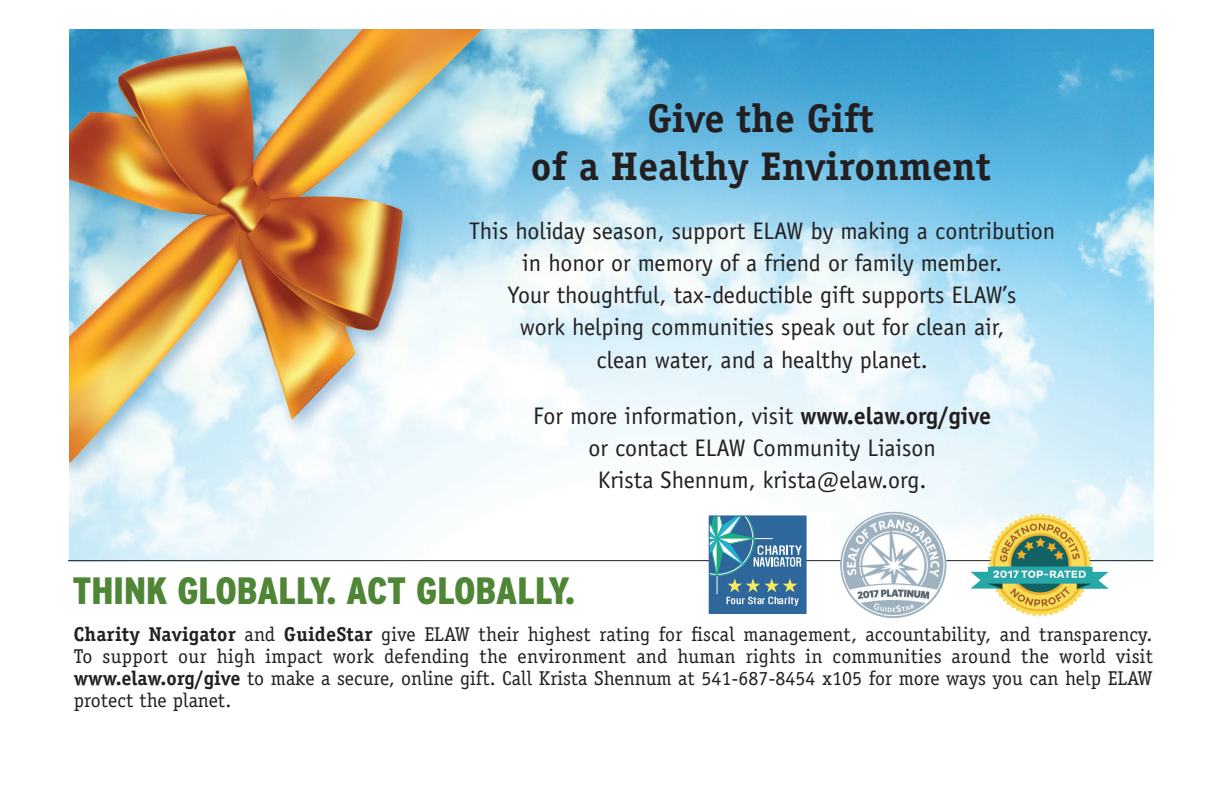
<style>
.page{position:relative;width:1222px;height:798px;background:#fff}
.page>*{position:absolute;margin:0;border:0;box-sizing:border-box;transform-origin:0 0}
.t1{font:700 40px/48px "Officina Serif";color:#231f20;text-align:center}
.t2{font:900 condensed 38px "Interstate";color:#4e8635}
.t3{font:24px/32px "Officina Sans";color:#231f20;text-align:center}
.t4{font:20px/22px "Officina Serif";color:#231f20;text-align:justify}
.s1{font-weight:700}
</style>
<div class="page">
<img style="left:69px;top:30px;width:1085px;height:531px">
<hr style="left:68px;top:560px;width:1085px;height:1px;background:#231f20">
<div style="left:709px;top:538px;width:97px;height:75px;background:#2e679b"></div>
<div style="left:709px;top:516px;width:97px;height:58px;background:#2e679b"></div>
<svg style="left:711px;top:517px;width:91px;height:88px"></svg>
<div style="left:709px;top:515px;width:97px;height:98px;border:1px solid #2e679b"></div>
<img style="left:970px;top:513px;width:138px;height:103px">
<img style="left:838px;top:509px;width:110px;height:109px">
<h1 class="t1" style="left:531px;top:94px;width:462px">Give the Gift<br>of a Healthy Environment</h1>
<p class="t3" style="left:469px;top:215px;width:587px">This holiday season, support ELAW by making a contribution in honor or memory of a friend or family member.<br>Your thoughtful, tax-deductible gift supports ELAW’s<br>work helping communities speak out for clean air,<br>clean water, and a healthy planet.</p>
<p class="t3" style="left:533px;top:399px;width:459px">For more information, visit <span class="s1">www.elaw.org/give </span>or contact ELAW Community Liaison<br>Krista Shennum, krista@elaw.org.</p>
<h2 class="t2" style="left:72px;top:569px;width:504px">THINK GLOBALLY. ACT GLOBALLY.</h2>
<p class="t4" style="left:74px;top:622px;width:1081px"><span class="s1">Charity Navigator</span> and <span class="s1">GuideStar</span> give ELAW their highest rating for fiscal management, accountability, and transparency.<br>To support our high impact work defending the environment and human rights in communities around the world visit <span class="s1">www.elaw.org/give</span> to make a secure, online gift. Call Krista Shennum at 541-687-8454 x105 for more ways you can help ELAW protect the planet.</p>
</div>
